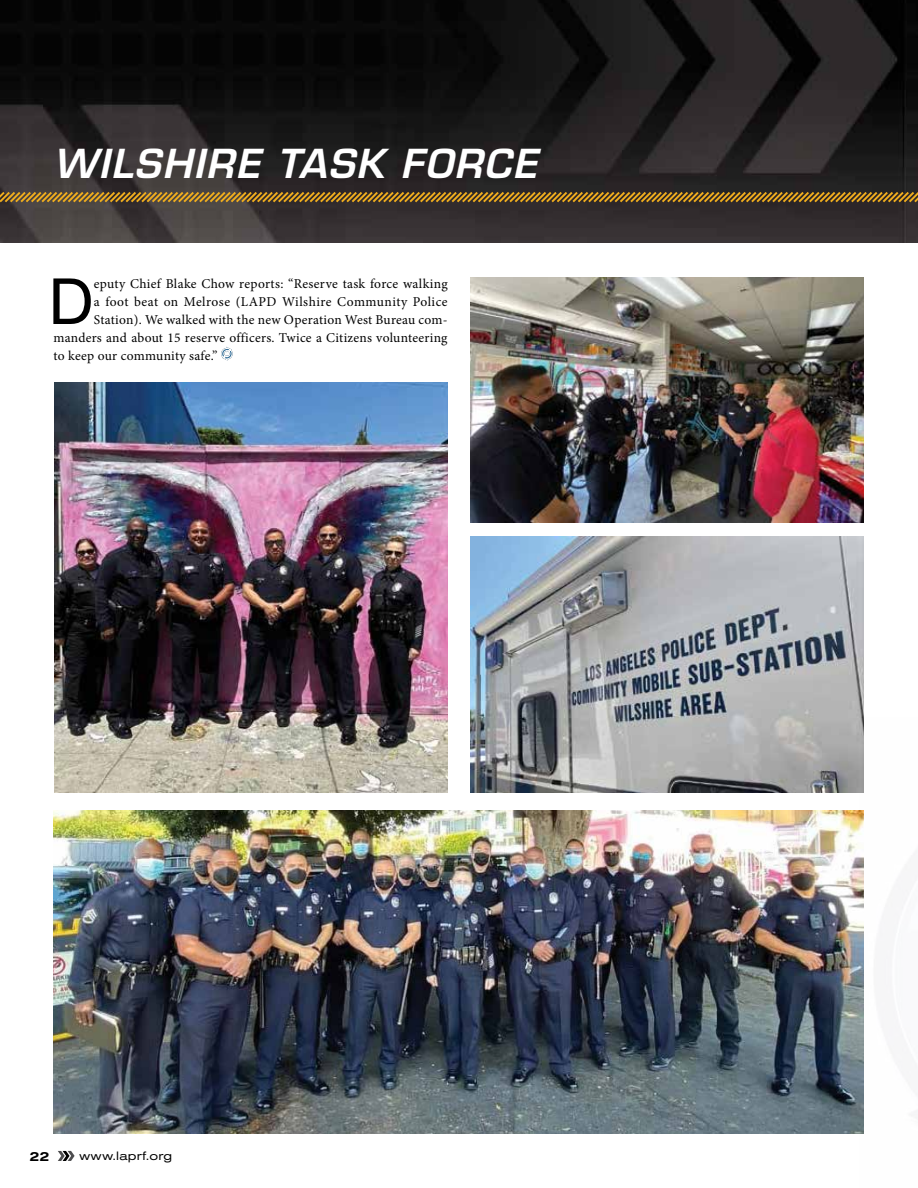
<style>
.page{position:relative;width:918px;height:1188px;background:#fff}
.page>*{position:absolute;margin:0;border:0;box-sizing:border-box;transform-origin:0 0}
.t1{font:64.5px "Akzidenz Grotesk BE";color:#000}
.t2{font:italic 600 39px "Eurostile LT Std";letter-spacing:.04em;color:#fff}
.t3{font:13.5px "Minion Pro";letter-spacing:.02em;color:#000}
.t4{font:500 expanded 13.5px "Akzidenz Grotesk BE";color:#000}
.t5{font:expanded 12px "Akzidenz Grotesk BE";letter-spacing:.02em;color:#000}
</style>
<div class="page">
<svg style="left:58px;top:1151px;width:17px;height:10px"></svg>
<img style="left:0;top:0;width:918px;height:243px">
<svg style="left:0;top:190px;width:918px;height:14px;background:#725828"></svg>
<svg style="left:221px;top:347px;width:12px;height:14px"></svg>
<img style="left:53px;top:810px;width:811px;height:324px">
<img style="left:54px;top:382px;width:394px;height:411px">
<img style="left:470px;top:277px;width:394px;height:246px">
<img style="left:470px;top:537px;width:394px;height:256px">
<h2 class="t2" style="left:53px;top:139px;width:485px">WILSHIRE TASK FORCE</h2>
<h1 class="t1" style="left:48px;top:263px;width:47px">D</h1>
<p class="t3" style="left:94px;top:275px;width:355px">eputy Chief Blake Chow reports: “Reserve task force walking</p>
<p class="t3" style="left:94px;top:293px;width:355px">a foot beat on Melrose (LAPD Wilshire Community Police</p>
<p class="t3" style="left:94px;top:311px;width:355px">Station). We walked with the new Operation West Bureau com-</p>
<p class="t3" style="left:53px;top:329px;width:396px">manders and about 15 reserve officers. Twice a Citizens volunteering</p>
<p class="t3" style="left:53px;top:347px;width:166px">to keep our community safe.”</p>
<p class="t4" style="left:29px;top:1148px;width:22px">22</p>
<p class="t5" style="left:80px;top:1149px;width:94px">www.laprf.org</p>
</div>
